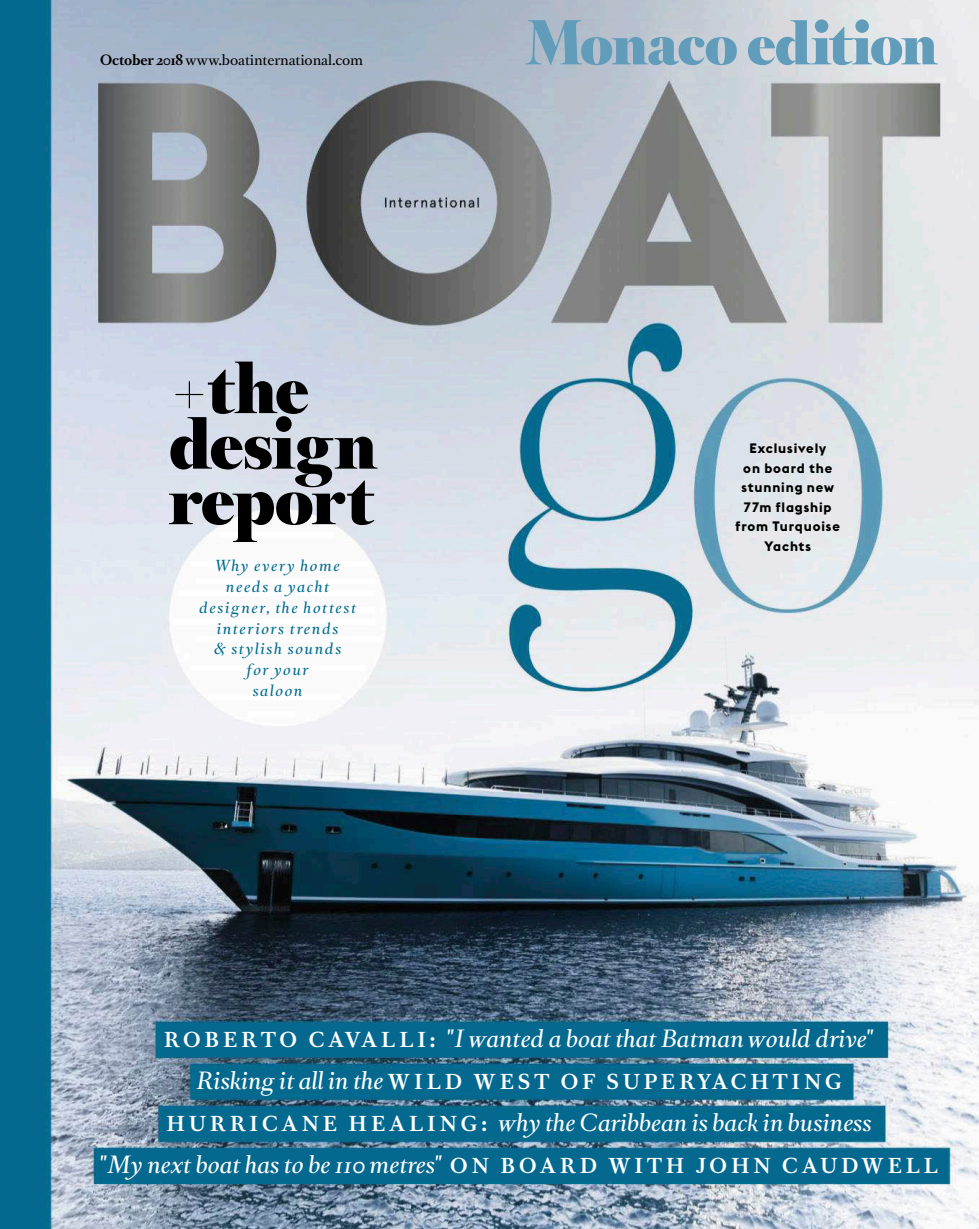
<style>
.page{position:relative;width:979px;height:1229px;background:#fff}
.page>*{position:absolute;margin:0;border:0;box-sizing:border-box;transform-origin:0 0}
.t1{font:900 63px/55.5px "Romain BP Headline";letter-spacing:-.025em;color:#000}
.t2{font:900 54.07px "Romain BP Headline";letter-spacing:-.03em;color:#619cba}
.t3{font:italic 22.57px/42px "Romain BP Text";color:#fff;text-align:center}
.t4{font:700 19.43px "Romain BP Text";letter-spacing:.2em;color:#fff}
.t5{font:italic 14.35px/20.8px "Romain BP Text";letter-spacing:.11em;color:#006c91;text-align:center}
.t6{font:700 13.47px/19.4px "Euclid Flex";letter-spacing:.065em;color:#000;text-align:center}
.t7{font:13.47px "Romain BP Text";letter-spacing:-.01em;color:#000}
.s1{font-weight:700}
.s2{font-family:"Euclid Flex";font-weight:200}
.s3{font-weight:700;font-style:normal;font-size:19.43px}
.s4{font-weight:400;font-style:italic;font-size:22.57px}
</style>
<div class="page">
<img style="left:0;top:0;width:978px;height:1228px">
<p class="t7" style="left:100px;top:53px;width:264px"><span class="s1">October 2018</span> www.boatinternational.com</p>
<h1 class="t1" style="left:168px;top:368px;width:210px"><span class="s2">+</span>the design report</h1>
<p class="t5" style="left:199px;top:557px;width:158px">Why every home needs a yacht designer, the hottest interiors trends<br>&amp; stylish sounds<br>for your<br>saloon</p>
<h2 class="t2" style="left:525px;top:19px;width:414px">Monaco edition</h2>
<p class="t6" style="left:735px;top:440px;width:106px">Exclusively<br>on board the stunning new<br>77m flagship from Turquoise<br>Yachts</p>
<p class="t3" style="left:164px;top:1020px;width:711px"><span class="s3">R O B E R T O C AVA L L I :</span> "I wanted a boat that Batman would drive"</p>
<p class="t4" style="left:196px;top:1071px;width:646px"><span class="s4">Risking it all in the</span> WILD WEST OF SUPERYACHTING</p>
<p class="t3" style="left:100px;top:1104px;width:839px"><span class="s3">H U R R I C A N E H E A L I N G :</span> why the Caribbean is back in business<br>"My next boat has to be 110 metres" <span class="s3">O N B OA R D W I T H J O H N C AU D W E L L</span></p>
</div>
